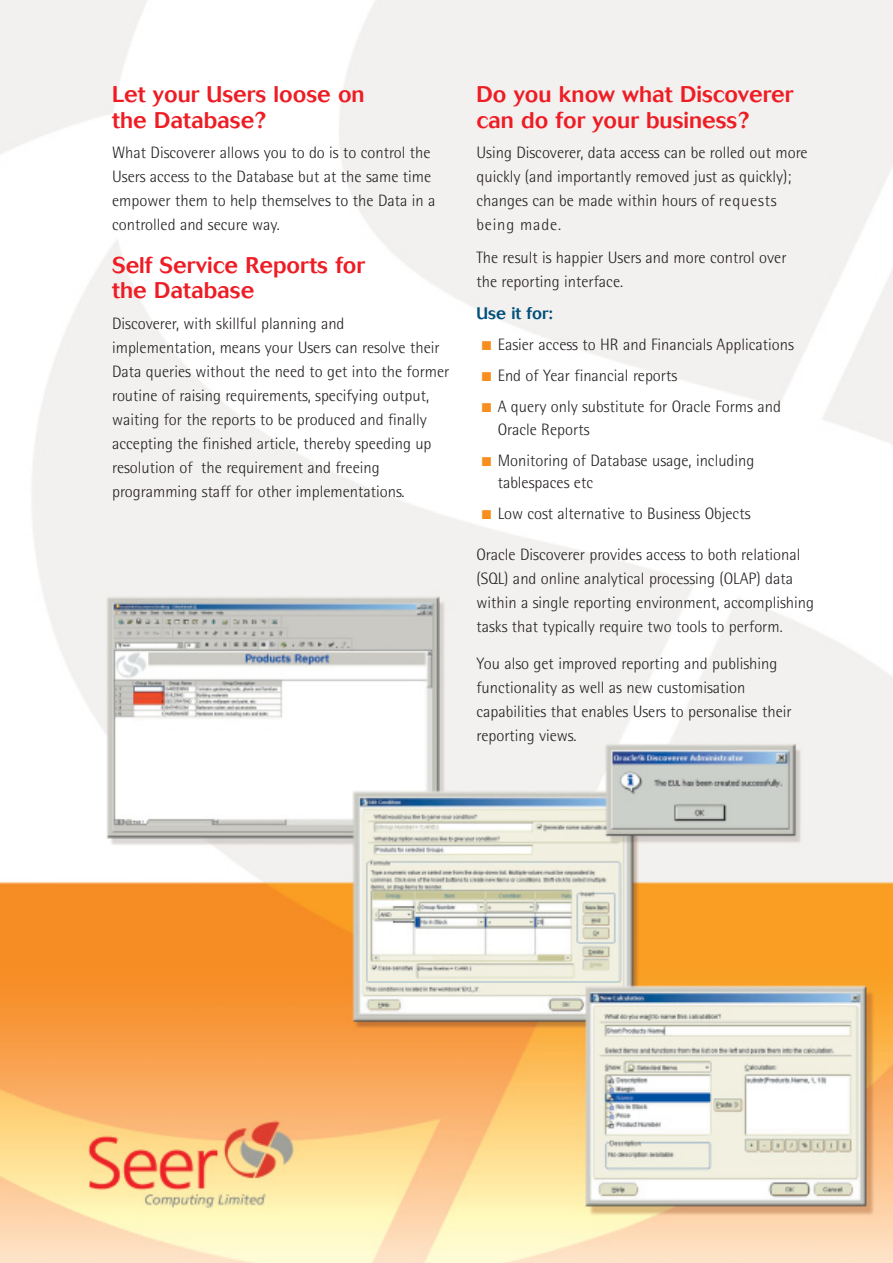
<style>
.page{position:relative;width:893px;height:1263px;background:#fff}
.page>*{position:absolute;margin:0;border:0;box-sizing:border-box;transform-origin:0 0}
.t1{font:500 22.5px/25.5px "Cosmos";color:#ee1c24}
.t2{font:300 16.5px/24px "Rotis Semi Sans";color:#231f1f}
.t3{font:500 16.5px "Cosmos";color:#004e7a}
.s1{color:#f78e1e}
</style>
<div class="page">
<img style="left:0;top:0;width:892px;height:1263px">
<h1 class="t1" style="left:112px;top:84px;width:254px">Let your Users loose on the Database?</h1>
<p class="t2" style="left:112px;top:142px;width:325px">What Discoverer allows you to do is to control the Users access to the Database but at the same time empower them to help themselves to the Data in a controlled and secure way.</p>
<h1 class="t1" style="left:112px;top:254px;width:254px">Self Service Reports for the Database</h1>
<p class="t2" style="left:112px;top:313px;width:339px">Discoverer, with skillful planning and implementation, means your Users can resolve their Data queries without the need to get into the former routine of raising requirements, specifying output, waiting for the reports to be produced and finally accepting the finished article, thereby speeding up resolution of the requirement and freeing programming staff for other implementations.</p>
<h1 class="t1" style="left:476px;top:84px;width:318px">Do you know what Discoverer can do for your business?</h1>
<p class="t2" style="left:476px;top:142px;width:333px">Using Discoverer, data access can be rolled out more quickly (and importantly removed just as quickly); changes can be made within hours of requests being made.</p>
<p class="t2" style="left:476px;top:247px;width:311px">The result is happier Users and more control over the reporting interface.</p>
<p class="t3" style="left:476px;top:308px;width:78px">Use it for:</p>
<p class="t2" style="left:482px;top:334px;width:313px"><span class="s1">■</span> Easier access to HR and Financials Applications</p>
<p class="t2" style="left:482px;top:365px;width:197px"><span class="s1">■</span> End of Year financial reports</p>
<p class="t2" style="left:497px;top:397px;width:285px;line-height:22.5px;text-indent:-16px"><span class="s1">■</span> A query only substitute for Oracle Forms and<br>Oracle Reports</p>
<p class="t2" style="left:497px;top:451px;width:258px;line-height:22.5px;text-indent:-16px"><span class="s1">■</span> Monitoring of Database usage, including tablespaces etc</p>
<p class="t2" style="left:482px;top:503px;width:270px"><span class="s1">■</span> Low cost alternative to Business Objects</p>
<p class="t2" style="left:476px;top:544px;width:339px">Oracle Discoverer provides access to both relational (SQL) and online analytical processing (OLAP) data within a single reporting environment, accomplishing tasks that typically require two tools to perform.</p>
<p class="t2" style="left:476px;top:653px;width:317px">You also get improved reporting and publishing functionality as well as new customisation capabilities that enables Users to personalise their reporting views.</p>
</div>
